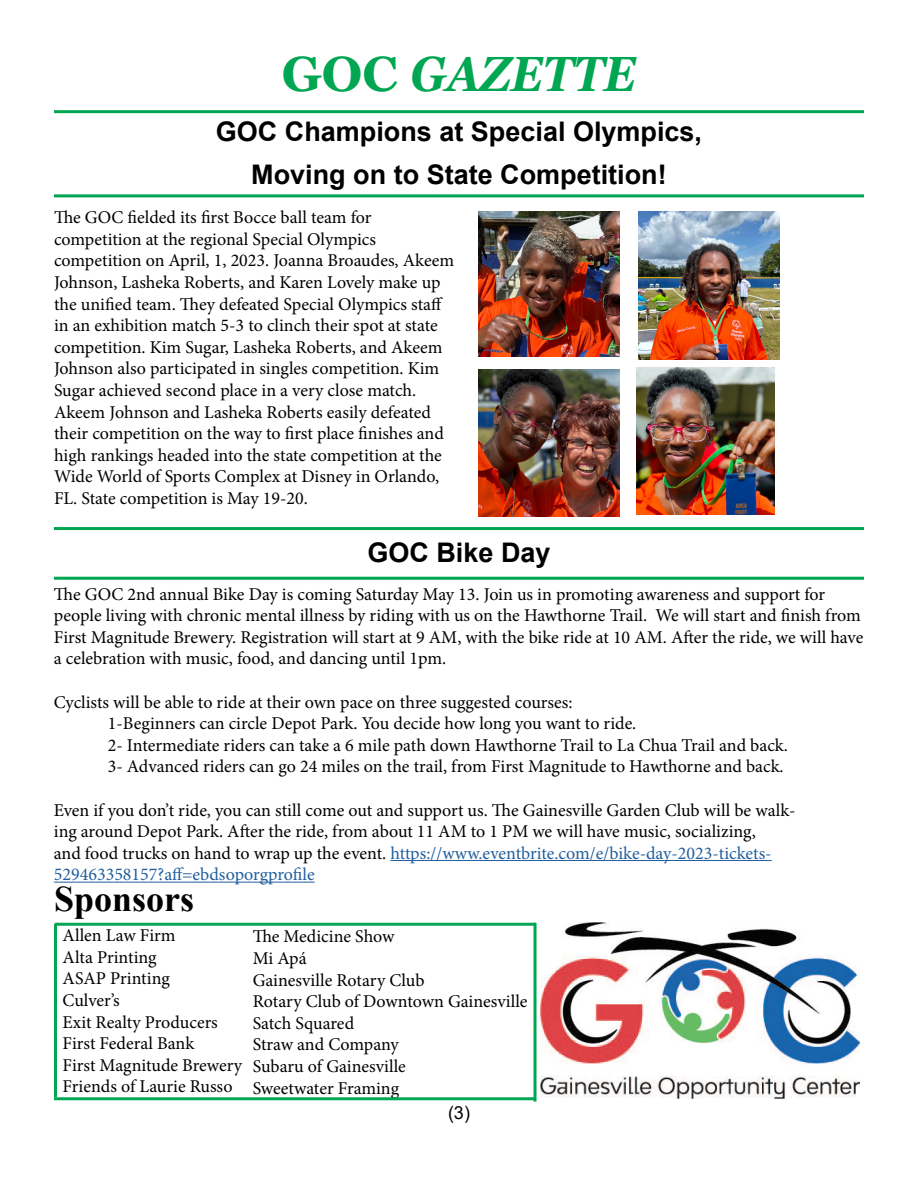
<style>
.page{position:relative;width:918px;height:1188px;background:#fff}
.page>*{position:absolute;margin:0;border:0;box-sizing:border-box;transform-origin:0 0}
.t1{font:italic 700 49.5px "Georgia";color:#00a651;scale:.9 1}
.t2{font:700 36px "Times New Roman";color:#000}
.t3{font:700 27px/43.2px "Arial";color:#000;text-align:center}
.t4{font:18px/21.6px "Minion Pro";color:#000}
.t5{font:18px "Arial";color:#000}
.s1{font-style:normal}
.s2{color:#215e9e}
</style>
<div class="page">
<hr style="left:54px;top:110px;width:810px;height:3px;background:#00a651">
<hr style="left:54px;top:194px;width:810px;height:3px;background:#00a651">
<hr style="left:54px;top:577px;width:810px;height:3px;background:#00a651">
<hr style="left:54px;top:527px;width:810px;height:3px;background:#00a651">
<hr style="left:390px;top:860px;width:382px;height:1px;background:#215e9e">
<hr style="left:54px;top:882px;width:261px;height:1px;background:#215e9e">
<img style="left:540px;top:923px;width:320px;height:175px">
<hr style="left:55px;top:923px;width:481px;height:3px;background:#00a651">
<hr style="left:54px;top:1097px;width:481px;height:3px;background:#00a651">
<hr style="left:54px;top:924px;width:3px;height:173px;background:#00a651">
<hr style="left:534px;top:923px;width:3px;height:179px;background:#00a651">
<img style="left:478px;top:212px;width:141px;height:144px">
<img style="left:638px;top:212px;width:141px;height:147px">
<img style="left:478px;top:369px;width:142px;height:148px">
<img style="left:636px;top:367px;width:138px;height:148px">
<h1 class="t1" style="left:282px;top:42px;width:395px"><span class="s1">GOC</span> GAZETTE</h1>
<h3 class="t3" style="left:216px;top:110px;width:488px">GOC Champions at Special Olympics,<br>Moving on to State Competition!</h3>
<p class="t4" style="left:54px;top:207px;width:402px">The GOC fielded its first Bocce ball team for competition at the regional Special Olympics competition on April, 1, 2023. Joanna Broaudes, Akeem Johnson, Lasheka Roberts, and Karen Lovely make up the unified team. They defeated Special Olympics staff in an exhibition match 5-3 to clinch their spot at state competition. Kim Sugar, Lasheka Roberts, and Akeem Johnson also participated in singles competition. Kim Sugar achieved second place in a very close match.<br>Akeem Johnson and Lasheka Roberts easily defeated their competition on the way to first place finishes and high rankings headed into the state competition at the Wide World of Sports Complex at Disney in Orlando, FL. State competition is May 19-20.</p>
<h3 class="t3" style="left:367px;top:531px;width:185px">GOC Bike Day</h3>
<p class="t4" style="left:54px;top:583px;width:811px">The GOC 2nd annual Bike Day is coming Saturday May 13. Join us in promoting awareness and support for people living with chronic mental illness by riding with us on the Hawthorne Trail. We will start and finish from First Magnitude Brewery. Registration will start at 9 AM, with the bike ride at 10 AM. After the ride, we will have a celebration with music, food, and dancing until 1pm.</p>
<p class="t4" style="left:108px;top:691px;width:682px;text-indent:-54px">Cyclists will be able to ride at their own pace on three suggested courses:<br>1-Beginners can circle Depot Park. You decide how long you want to ride.<br>2- Intermediate riders can take a 6 mile path down Hawthorne Trail to La Chua Trail and back.<br>3- Advanced riders can go 24 miles on the trail, from First Magnitude to Hawthorne and back.</p>
<p class="t4" style="left:54px;top:799px;width:743px">Even if you don’t ride, you can still come out and support us. The Gainesville Garden Club will be walk&shy;ing around Depot Park. After the ride, from about 11 AM to 1 PM we will have music, socializing,<br>and food trucks on hand to wrap up the event. <span class="s2">https://www.eventbrite.com/e/bike-day-2023-tickets-529463358157?aff=ebdsoporgprofile</span></p>
<h2 class="t2" style="left:54px;top:873px;width:142px">Sponsors</h2>
<p class="t4" style="left:63px;top:925px;width:181px">Allen Law Firm<br>Alta Printing<br>ASAP Printing<br>Culver’s<br>Exit Realty Producers<br>First Federal Bank<br>First Magnitude Brewery<br>Friends of Laurie Russo</p>
<p class="t4" style="left:253px;top:926px;width:276px">The Medicine Show<br>Mi Apá<br>Gainesville Rotary Club<br>Rotary Club of Downtown Gainesville<br>Satch Squared<br>Straw and Company<br>Subaru of Gainesville<br>Sweetwater Framing</p>
<p class="t5" style="left:448px;top:1100px;width:23px">(3)</p>
</div>
